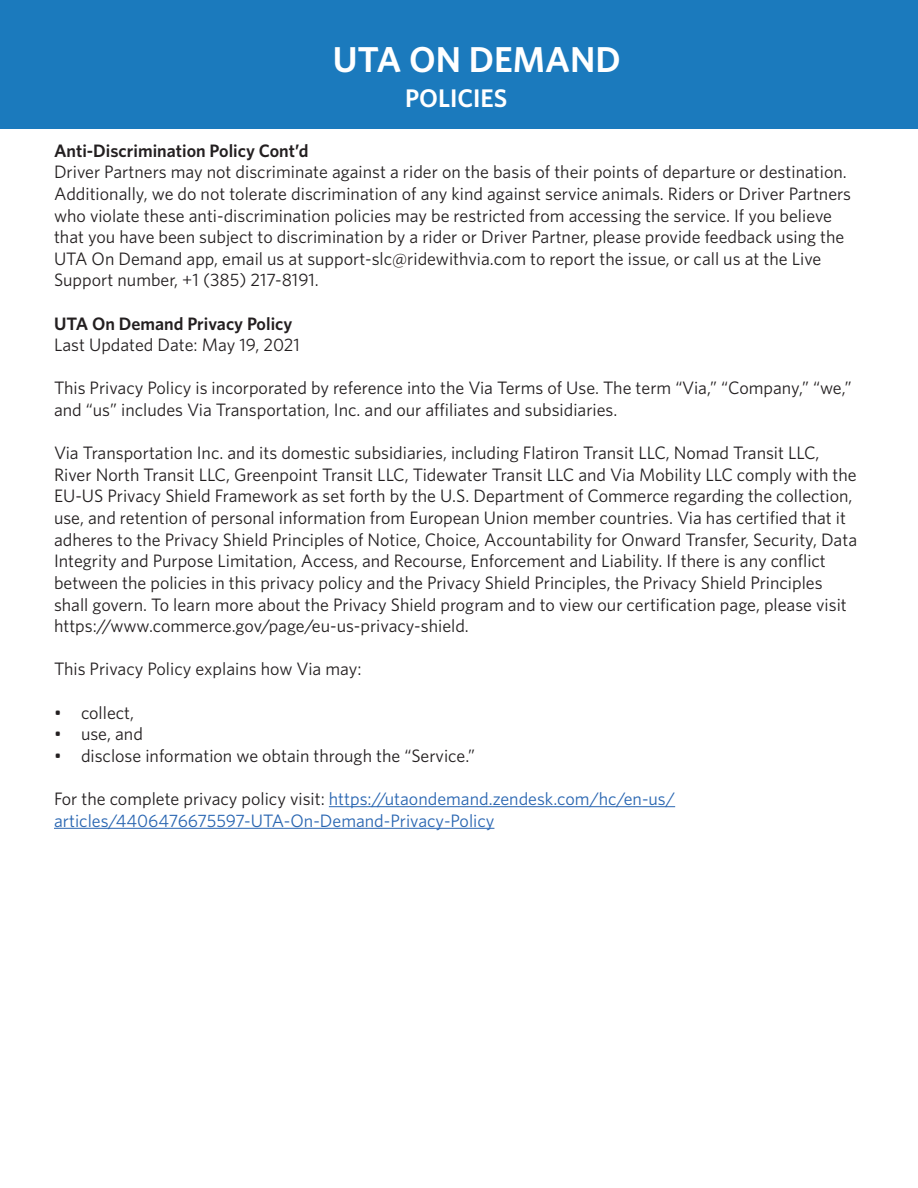
<style>
.page{position:relative;width:918px;height:1188px;background:#fff}
.page>*{position:absolute;margin:0;border:0;box-sizing:border-box;transform-origin:0 0}
.t1{font:600 36px "Whitney";color:#fff}
.t2{font:600 25.5px "Whitney";color:#fff}
.t3{font:18px/21.6px "Whitney";color:#231f20}
.t4{font:18px/21.6px "Whitney";color:#2865b1}
.t5{font:600 18px "Whitney";color:#231f20}
.s1{color:#231f20}
</style>
<div class="page">
<div style="left:0;top:0;width:918px;height:129px;background:#1b7abd"></div>
<hr style="left:329px;top:806px;width:346px;height:1px;background:#2865b1">
<hr style="left:54px;top:828px;width:440px;height:1px;background:#2865b1">
<h1 class="t1" style="left:333px;top:36px;width:289px">UTA ON DEMAND</h1>
<h2 class="t2" style="left:405px;top:82px;width:104px">POLICIES</h2>
<p class="t5" style="left:54px;top:139px;width:256px">Anti-Discrimination Policy Cont’d</p>
<p class="t3" style="left:54px;top:161px;width:799px">Driver Partners may not discriminate against a rider on the basis of their points of departure or destination.<br>Additionally, we do not tolerate discrimination of any kind against service animals. Riders or Driver Partners who violate these anti-discrimination policies may be restricted from accessing the service. If you believe that you have been subject to discrimination by a rider or Driver Partner, please provide feedback using the UTA On Demand app, email us at support-slc@ridewithvia.com to report the issue, or call us at the Live Support number, +1 (385) 217-8191.</p>
<p class="t5" style="left:54px;top:311px;width:240px">UTA On Demand Privacy Policy</p>
<p class="t3" style="left:54px;top:334px;width:248px">Last Updated Date: May 19, 2021</p>
<p class="t3" style="left:54px;top:377px;width:799px">This Privacy Policy is incorporated by reference into the Via Terms of Use. The term “Via,” “Company,” “we,” and “us” includes Via Transportation, Inc. and our affiliates and subsidiaries.</p>
<p class="t3" style="left:54px;top:442px;width:805px">Via Transportation Inc. and its domestic subsidiaries, including Flatiron Transit LLC, Nomad Transit LLC, River North Transit LLC, Greenpoint Transit LLC, Tidewater Transit LLC and Via Mobility LLC comply with the EU-US Privacy Shield Framework as set forth by the U.S. Department of Commerce regarding the collection, use, and retention of personal information from European Union member countries. Via has certified that it adheres to the Privacy Shield Principles of Notice, Choice, Accountability for Onward Transfer, Security, Data Integrity and Purpose Limitation, Access, and Recourse, Enforcement and Liability. If there is any conflict between the policies in this privacy policy and the Privacy Shield Principles, the Privacy Shield Principles shall govern. To learn more about the Privacy Shield program and to view our certification page, please visit https://www.commerce.gov/page/eu-us-privacy-shield.</p>
<p class="t3" style="left:54px;top:658px;width:309px">This Privacy Policy explains how Via may:</p>
<p class="t3" style="left:54px;top:701px;width:82px">• collect,</p>
<p class="t3" style="left:54px;top:723px;width:90px">• use, and</p>
<p class="t3" style="left:54px;top:744px;width:423px">• disclose information we obtain through the “Service.”</p>
<p class="t4" style="left:54px;top:787px;width:623px"><span class="s1">For the complete privacy policy visit:</span> https://utaondemand.zendesk.com/hc/en-us/ articles/4406476675597-UTA-On-Demand-Privacy-Policy</p>
</div>
